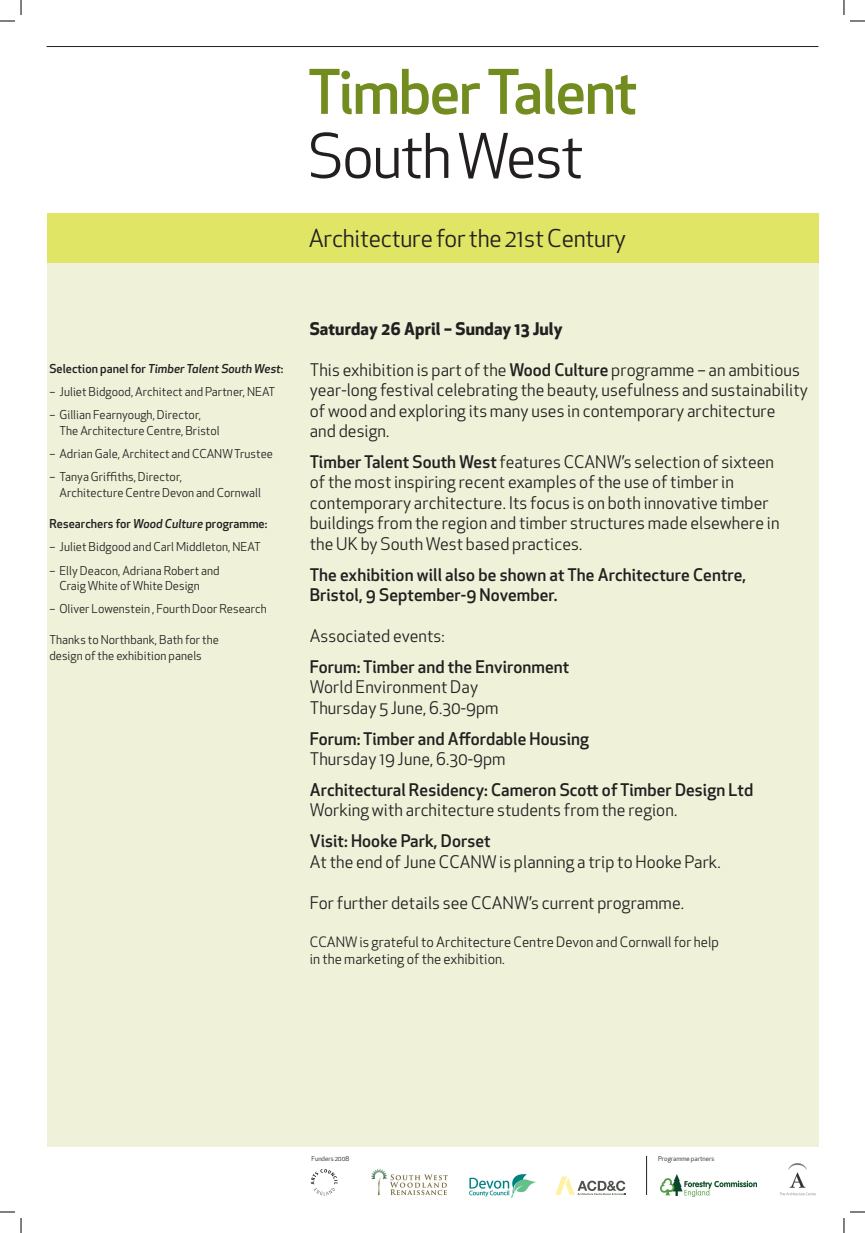
<style>
.page{position:relative;width:865px;height:1233px;background:#fff}
.page>*{position:absolute;margin:0;border:0;box-sizing:border-box;transform-origin:0 0}
.t1{font:500 60px "Apex New";letter-spacing:-.025em;color:#738c1f}
.t2{font:60px "Apex New";letter-spacing:-.025em;color:#231f20}
.t3{font:24px "Apex New";letter-spacing:-.01em;color:#231f20}
.t4{font:17px/20.5px "Apex New";letter-spacing:.005em;color:#231f20}
.t5{font:500 17px/20.5px "Apex New";letter-spacing:.005em;color:#231f20}
.t6{font:700 17px "Apex New";letter-spacing:.005em;color:#231f20}
.t7{font:14px/17.5px "Apex New";letter-spacing:.005em;color:#231f20}
.t8{font:12px/15.5px "Apex New";letter-spacing:.005em;color:#231f20}
.t9{font:italic 500 12px "Apex New";letter-spacing:.005em;color:#231f20}
.t10{font:500 12px "Apex New";letter-spacing:.005em;color:#231f20}
.t11{font:6.5px "Apex New";color:#231f20}
.s1{font-style:normal}
.s2{font-style:italic}
.s3{font-weight:500}
</style>
<div class="page">
<div style="left:47px;top:252px;width:771px;height:894px;background:#eff1d9"></div>
<div style="left:47px;top:213px;width:771px;height:50px;background:#e0e565"></div>
<hr style="left:47px;top:46px;width:771px;height:1px;background:#231f20">
<img style="left:660px;top:1174px;width:96px;height:22px">
<img style="left:371px;top:1168px;width:77px;height:28px">
<svg style="left:555px;top:1176px;width:70px;height:19px"></svg>
<img style="left:469px;top:1174px;width:66px;height:23px">
<svg style="left:310px;top:1169px;width:27px;height:26px"></svg>
<img style="left:779px;top:1163px;width:37px;height:33px">
<hr style="left:646px;top:1156px;width:1px;height:39px;background:#231f20">
<svg style="left:0;top:1211px;width:15px;height:1px"></svg>
<svg style="left:850px;top:1211px;width:14px;height:1px"></svg>
<svg style="left:0;top:0;width:22px;height:22px"></svg>
<svg style="left:20px;top:1218px;width:2px;height:15px"></svg>
<svg style="left:843px;top:0;width:21px;height:22px"></svg>
<svg style="left:843px;top:1218px;width:1px;height:15px"></svg>
<h1 class="t1" style="left:307px;top:52px;width:331px">Timber Talent</h1>
<h1 class="t2" style="left:307px;top:118px;width:277px">South West</h1>
<h2 class="t3" style="left:308px;top:223px;width:319px">Architecture for the 21st Century</h2>
<p class="t9" style="left:49px;top:360px;width:235px"><span class="s1">Selection panel for</span> Timber Talent South West<span class="s1">:</span></p>
<p class="t8" style="left:49px;top:384px;width:227px">– Juliet Bidgood, Architect and Partner, NEAT</p>
<p class="t8" style="left:59px;top:407px;width:162px;text-indent:-10px">– Gillian Fearnyough, Director,<br>The Architecture Centre, Bristol</p>
<p class="t8" style="left:49px;top:446px;width:225px">– Adrian Gale, Architect and CCANW Trustee</p>
<p class="t8" style="left:59px;top:469px;width:203px;text-indent:-10px">– Tanya Griffiths, Director,<br>Architecture Centre Devon and Cornwall</p>
<p class="t10" style="left:49px;top:515px;width:219px">Researchers for <span class="s2">Wood Culture</span> programme:</p>
<p class="t8" style="left:49px;top:539px;width:213px">– Juliet Bidgood and Carl Middleton, NEAT</p>
<p class="t8" style="left:59px;top:562px;width:162px;text-indent:-10px">– Elly Deacon, Adriana Robert and<br>Craig White of White Design</p>
<p class="t8" style="left:49px;top:601px;width:219px">– Oliver Lowenstein , Fourth Door Research</p>
<p class="t8" style="left:49px;top:632px;width:171px">Thanks to Northbank, Bath for the design of the exhibition panels</p>
<p class="t6" style="left:309px;top:316px;width:254px">Saturday 26 April – Sunday 13 July</p>
<p class="t4" style="left:309px;top:359px;width:499px">This exhibition is part of the <span class="s3">Wood Culture</span> programme – an ambitious year-long festival celebrating the beauty, usefulness and sustainability of wood and exploring its many uses in contemporary architecture<br>and design.</p>
<p class="t4" style="left:309px;top:451px;width:471px"><span class="s3">Timber Talent South West</span> features CCANW’s selection of sixteen of the most inspiring recent examples of the use of timber in contemporary architecture. Its focus is on both innovative timber buildings from the region and timber structures made elsewhere in the UK by South West based practices.</p>
<p class="t5" style="left:309px;top:564px;width:438px">The exhibition will also be shown at The Architecture Centre,<br>Bristol, 9 September-9 November.</p>
<p class="t4" style="left:309px;top:625px;width:136px">Associated events:</p>
<p class="t5" style="left:309px;top:656px;width:261px">Forum: Timber and the Environment</p>
<p class="t4" style="left:309px;top:677px;width:190px">World Environment Day<br>Thursday 5 June, 6.30-9pm</p>
<p class="t5" style="left:309px;top:728px;width:281px">Forum: Timber and Affordable Housing</p>
<p class="t4" style="left:309px;top:748px;width:197px">Thursday 19 June, 6.30-9pm</p>
<p class="t5" style="left:309px;top:779px;width:445px">Architectural Residency: Cameron Scott of Timber Design Ltd</p>
<p class="t4" style="left:309px;top:800px;width:369px">Working with architecture students from the region.</p>
<p class="t5" style="left:309px;top:830px;width:182px">Visit: Hooke Park, Dorset</p>
<p class="t4" style="left:309px;top:851px;width:412px">At the end of June CCANW is planning a trip to Hooke Park.</p>
<p class="t4" style="left:309px;top:892px;width:375px">For further details see CCANW’s current programme.</p>
<p class="t7" style="left:309px;top:933px;width:410px">CCANW is grateful to Architecture Centre Devon and Cornwall for help in the marketing of the exhibition.</p>
<p class="t11" style="left:311px;top:1154px;width:39px">Funders 2008</p>
<p class="t11" style="left:657px;top:1154px;width:58px">Programme partners</p>
</div>
